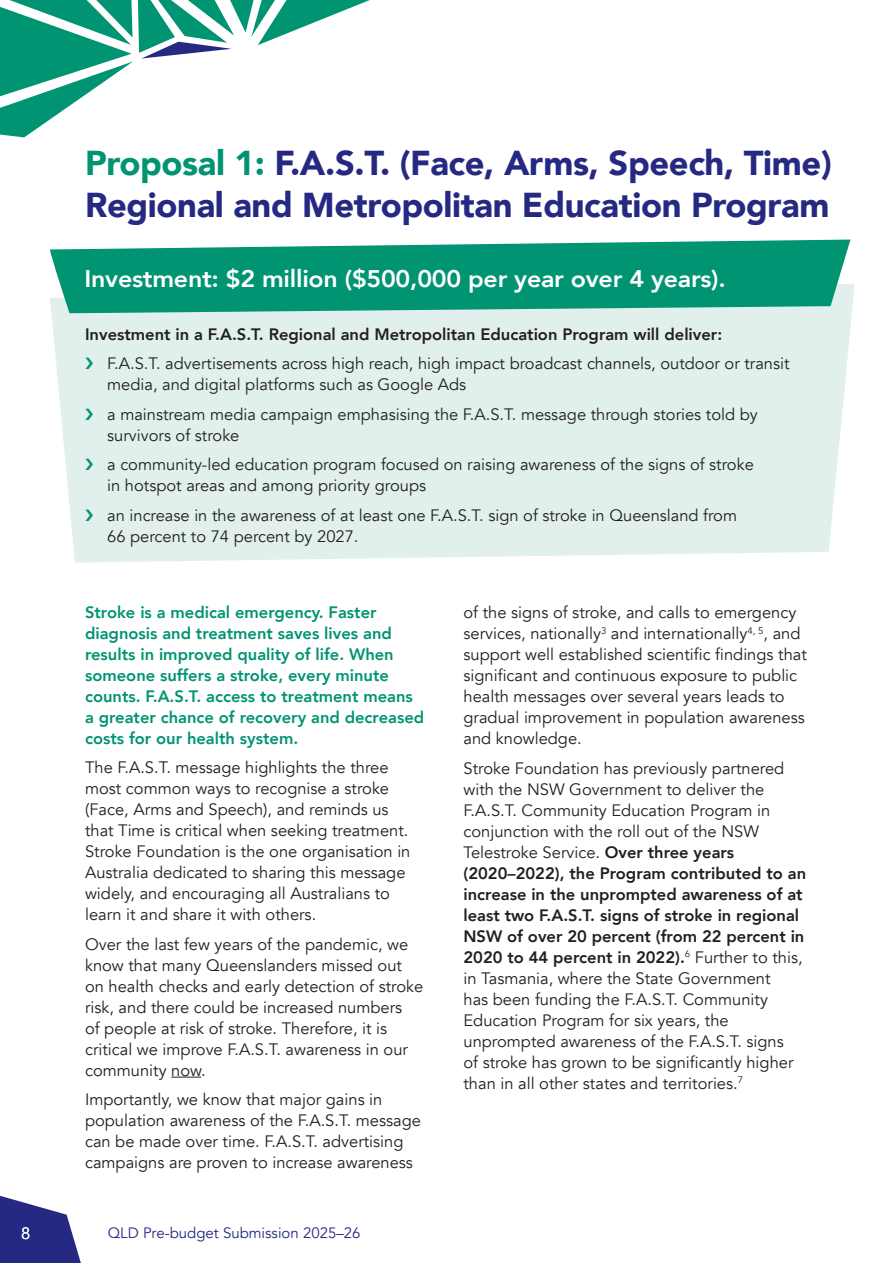
<style>
.page{position:relative;width:893px;height:1263px;background:#fff}
.page>*{position:absolute;margin:0;border:0;box-sizing:border-box;transform-origin:0 0}
.t1{font:900 34.5px/42px "Avenir";letter-spacing:-.01em;color:#252982}
.t2{font:800 24px "Avenir";letter-spacing:-.01em;color:#fff;scale:1.04 1}
.t3{font:16.5px/21px "Avenir";color:#231f20}
.t4{font:800 16.5px/21px "Avenir";color:#009472}
.t5{font:800 16.5px "Avenir";color:#231f20}
.t6{font:16.5px "Avenir";color:#fff}
.t7{font:15px "Avenir";color:#252982}
.s1{color:#009472}
.s2{font-weight:800}
</style>
<div class="page">
<svg style="left:0;top:1195px;width:81px;height:68px"></svg>
<svg style="left:0;top:0;width:370px;height:137px"></svg>
<div style="left:51px;top:284px;width:804px;height:279px;background:#e1f0ec"></div>
<hr style="left:171px;top:1077px;width:30px;height:1px;background:#231f20">
<svg style="left:50px;top:240px;width:800px;height:73px;background:#1ea082"></svg>
<svg style="left:86px;top:358px;width:7px;height:11px"></svg>
<svg style="left:86px;top:408px;width:7px;height:12px"></svg>
<svg style="left:86px;top:459px;width:7px;height:11px"></svg>
<svg style="left:86px;top:509px;width:7px;height:12px"></svg>
<h1 class="t1" style="left:85px;top:141px;width:748px"><span class="s1">Proposal 1:</span> F.A.S.T. (Face, Arms, Speech, Time)<br>Regional and Metropolitan Education Program</h1>
<h2 class="t2" style="left:85px;top:260px;width:618px">Investment: $2 million ($500,000 per year over 4 years).</h2>
<p class="t5" style="left:85px;top:321px;width:639px">Investment in a F.A.S.T. Regional and Metropolitan Education Program will deliver:</p>
<p class="t3" style="left:107px;top:353px;width:684px">F.A.S.T. advertisements across high reach, high impact broadcast channels, outdoor or transit media, and digital platforms such as Google Ads</p>
<p class="t3" style="left:107px;top:404px;width:652px">a mainstream media campaign emphasising the F.A.S.T. message through stories told by survivors of stroke</p>
<p class="t3" style="left:107px;top:454px;width:648px">a community-led education program focused on raising awareness of the signs of stroke in hotspot areas and among priority groups</p>
<p class="t3" style="left:107px;top:505px;width:631px">an increase in the awareness of at least one F.A.S.T. sign of stroke in Queensland from<br>66 percent to 74 percent by 2027.</p>
<p class="t4" style="left:85px;top:602px;width:341px">Stroke is a medical emergency. Faster diagnosis and treatment saves lives and results in improved quality of life. When someone suffers a stroke, every minute counts. F.A.S.T. access to treatment means a greater chance of recovery and decreased costs for our health system.</p>
<p class="t3" style="left:85px;top:757px;width:327px">The F.A.S.T. message highlights the three most common ways to recognise a stroke (Face, Arms and Speech), and reminds us that Time is critical when seeking treatment.<br>Stroke Foundation is the one organisation in Australia dedicated to sharing this message widely, and encouraging all Australians to learn it and share it with others.</p>
<p class="t3" style="left:85px;top:934px;width:340px">Over the last few years of the pandemic, we know that many Queenslanders missed out on health checks and early detection of stroke risk, and there could be increased numbers<br>of people at risk of stroke. Therefore, it is critical we improve F.A.S.T. awareness in our community now.</p>
<p class="t3" style="left:85px;top:1089px;width:337px">Importantly, we know that major gains in population awareness of the F.A.S.T. message can be made over time. F.A.S.T. advertising campaigns are proven to increase awareness</p>
<p class="t6" style="left:21px;top:1223px;width:11px">8</p>
<p class="t7" style="left:108px;top:1223px;width:254px">QLD Pre-budget Submission 2025–26</p>
<p class="t3" style="left:463px;top:602px;width:345px">of the signs of stroke, and calls to emergency services, nationally<sup>3</sup> and internationally<sup>4,</sup> <sup>5</sup>, and support well established scientific findings that significant and continuous exposure to public health messages over several years leads to gradual improvement in population awareness and knowledge.</p>
<p class="t3" style="left:463px;top:758px;width:344px">Stroke Foundation has previously partnered with the NSW Government to deliver the F.A.S.T. Community Education Program in conjunction with the roll out of the NSW Telestroke Service. <span class="s2">Over three years (2020–2022), the Program contributed to an increase in the unprompted awareness of at least two F.A.S.T. signs of stroke in regional NSW of over 20 percent (from 22 percent in 2020 to 44 percent in 2022).</span><sup>6</sup> Further to this, in Tasmania, where the State Government<br>has been funding the F.A.S.T. Community Education Program for six years, the unprompted awareness of the F.A.S.T. signs<br>of stroke has grown to be significantly higher than in all other states and territories.<sup>7</sup></p>
</div>
